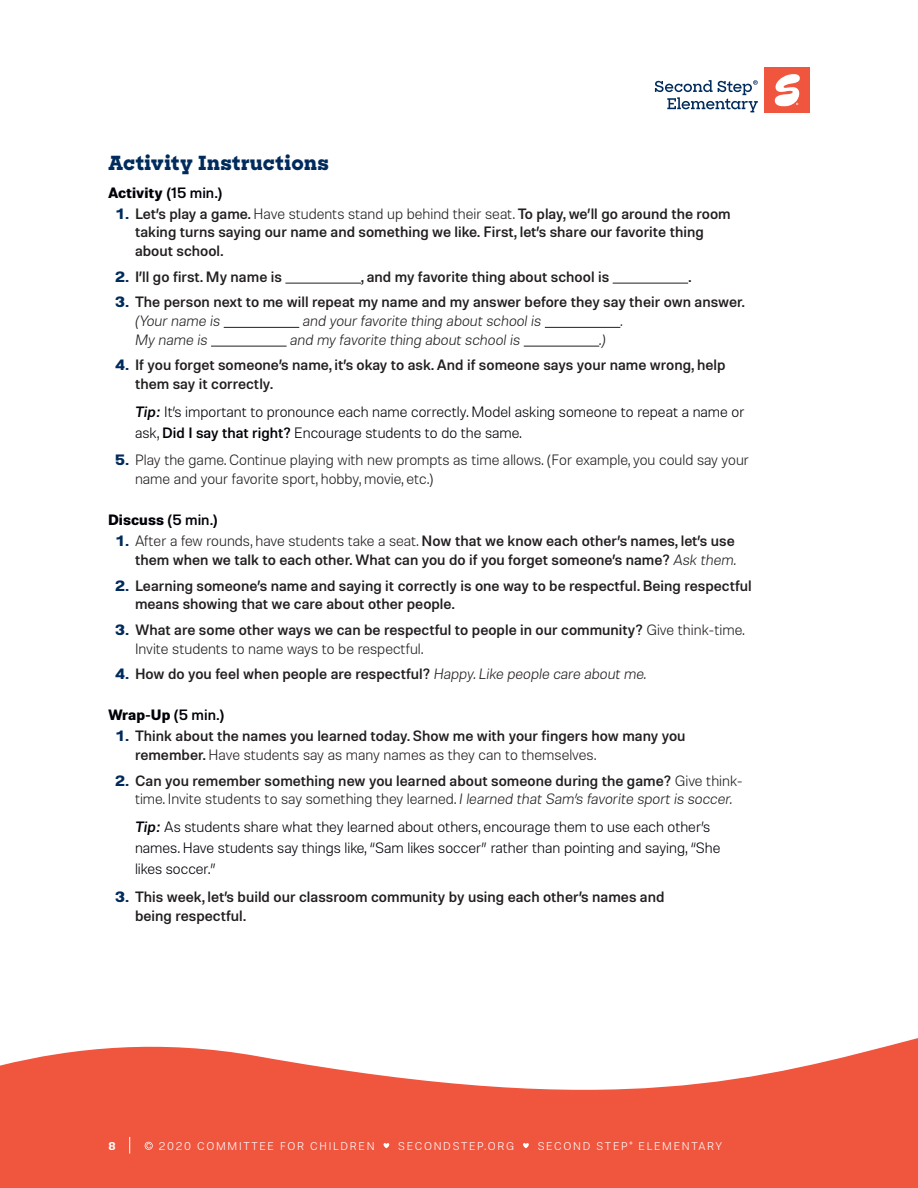
<style>
.page{position:relative;width:918px;height:1188px;background:#fff}
.page>*{position:absolute;margin:0;border:0;box-sizing:border-box;transform-origin:0 0}
.t1{font:800 19.5px "Sharp Slab";letter-spacing:.02em;color:#002b5c}
.t2{font:500 15px/18.8px "Molde";color:#231f20}
.text_indent{font:300 15px/21px "Molde";color:#000008}
.t3{font:300 15px/18.8px "Molde";color:#231f20}
.t4{font:italic 300 15px "Molde";color:#231f20}
.H3_follows_H2{font:700 15px "Molde";color:#000008}
.t5{font:300 11.25px "Molde";letter-spacing:.15em;color:#fff}
.t6{font:600 11.25px "Molde";color:#fff}
.s1{font-weight:500}
.s2{font-weight:700;color:#002b5c}
.s3{font-weight:300}
.s4{font-weight:300;font-style:italic}
.s5{font-weight:500;font-style:italic}
</style>
<div class="page">
<svg style="left:0;top:1038px;width:918px;height:150px;fill:#f0553e"></svg>
<hr style="left:285px;top:283px;width:76px;height:1px;background:#231f20">
<hr style="left:613px;top:283px;width:75px;height:1px;background:#231f20">
<hr style="left:224px;top:327px;width:75px;height:1px;background:#231f20">
<hr style="left:545px;top:327px;width:75px;height:1px;background:#231f20">
<hr style="left:211px;top:346px;width:76px;height:1px;background:#231f20">
<hr style="left:524px;top:346px;width:75px;height:1px;background:#231f20">
<svg style="left:129px;top:1137px;width:1px;height:17px"></svg>
<svg style="left:145px;top:1142px;width:8px;height:8px"></svg>
<svg style="left:383px;top:1143px;width:6px;height:5px"></svg>
<svg style="left:523px;top:1143px;width:6px;height:5px"></svg>
<svg style="left:655px;top:80px;width:103px;height:32px"></svg>
<div style="left:765px;top:68px;width:45px;height:45px;background:#f0553e"></div>
<svg style="left:775px;top:74px;width:25px;height:33px"></svg>
<h2 class="t1" style="left:108px;top:149px;width:222px">Activity Instructions</h2>
<p class="H3_follows_H2" style="left:108px;top:182px;width:116px">Activity <span class="s1">(15 min.)</span></p>
<p class="t2" style="left:135px;top:203px;width:597px;text-indent:-20px"><span class="s2">1.</span> Let’s play a game. <span class="s3">Have students stand up behind their seat.</span> To play, we’ll go around the room taking turns saying our name and something we like. First, let’s share our favorite thing about school.</p>
<p class="t2" style="left:115px;top:266px;width:168px"><span class="s2">2.</span> I’ll go first. My name is</p>
<p class="t2" style="left:361px;top:266px;width:250px">, and my favorite thing about school is</p>
<p class="t2" style="left:688px;top:266px;width:5px">.</p>
<p class="t2" style="left:135px;top:292px;width:611px;text-indent:-20px"><span class="s2">3.</span> The person next to me will repeat my name and my answer before they say their own answer. <span class="s4">(Your name is</span></p>
<p class="t4" style="left:303px;top:311px;width:240px">and your favorite thing about school is</p>
<p class="t4" style="left:620px;top:311px;width:4px">.</p>
<p class="t4" style="left:135px;top:330px;width:74px">My name is</p>
<p class="t4" style="left:290px;top:330px;width:231px">and my favorite thing about school is</p>
<p class="t4" style="left:599px;top:330px;width:8px">.)</p>
<p class="t2" style="left:135px;top:355px;width:592px;text-indent:-20px"><span class="s2">4.</span> If you forget someone’s name, it’s okay to ask. And if someone says your name wrong, help them say it correctly.</p>
<p class="text_indent" style="left:135px;top:400px;width:611px"><span class="s5">Tip:</span> It’s important to pronounce each name correctly. Model asking someone to repeat a name or ask, <span class="s1">Did I say that right?</span> Encourage students to do the same.</p>
<p class="t3" style="left:135px;top:450px;width:616px;text-indent:-20px"><span class="s2">5.</span> Play the game. Continue playing with new prompts as time allows. (For example, you could say your name and your favorite sport, hobby, movie, etc.)</p>
<h3 class="H3_follows_H2" style="left:108px;top:510px;width:111px">Discuss <span class="s1">(5 min.)</span></h3>
<p class="t2" style="left:115px;top:531px;width:623px;text-align:right"><span class="s2">1.</span> <span class="s3">After a few rounds, have students take a seat.</span> Now that we know each other’s names, let’s use them when we talk to each other. What can you do if you forget someone’s name? <span class="s4">Ask them.</span></p>
<p class="t2" style="left:135px;top:575px;width:618px;text-indent:-20px"><span class="s2">2.</span> Learning someone’s name and saying it correctly is one way to be respectful. Being respectful means showing that we care about other people.</p>
<p class="t2" style="left:135px;top:620px;width:611px;text-indent:-20px"><span class="s2">3.</span> What are some other ways we can be respectful to people in our community? <span class="s3">Give think-time.<br>Invite students to name ways to be respectful.</span></p>
<p class="t2" style="left:115px;top:664px;width:533px"><span class="s2">4.</span> How do you feel when people are respectful? <span class="s4">Happy. Like people care about me.</span></p>
<h3 class="H3_follows_H2" style="left:108px;top:705px;width:118px">Wrap-Up <span class="s1">(5 min.)</span></h3>
<p class="t2" style="left:135px;top:726px;width:552px;text-indent:-20px"><span class="s2">1.</span> Think about the names you learned today. Show me with your fingers how many you remember. <span class="s3">Have students say as many names as they can to themselves.</span></p>
<p class="t2" style="left:135px;top:770px;width:609px;text-indent:-20px"><span class="s2">2.</span> Can you remember something new you learned about someone during the game? <span class="s3">Give think&shy;time. Invite students to say something they learned.</span> <span class="s4">I learned that Sam’s favorite sport is soccer.</span></p>
<p class="text_indent" style="left:135px;top:816px;width:587px"><span class="s5">Tip:</span> As students share what they learned about others, encourage them to use each other’s names. Have students say things like, “Sam likes soccer” rather than pointing and saying, “She likes soccer.”</p>
<p class="t2" style="left:135px;top:887px;width:531px;text-indent:-20px"><span class="s2">3.</span> This week, let’s build our classroom community by using each other’s names and being respectful.</p>
<p class="t6" style="left:109px;top:1138px;width:9px">8</p>
<p class="t5" style="left:159px;top:1139px;width:217px">2020 COMMITTEE FOR CHILDREN</p>
<p class="t5" style="left:398px;top:1139px;width:117px">SECONDSTEP.ORG</p>
<p class="t5" style="left:538px;top:1139px;width:186px">SECOND STEP® ELEMENTARY</p>
</div>
